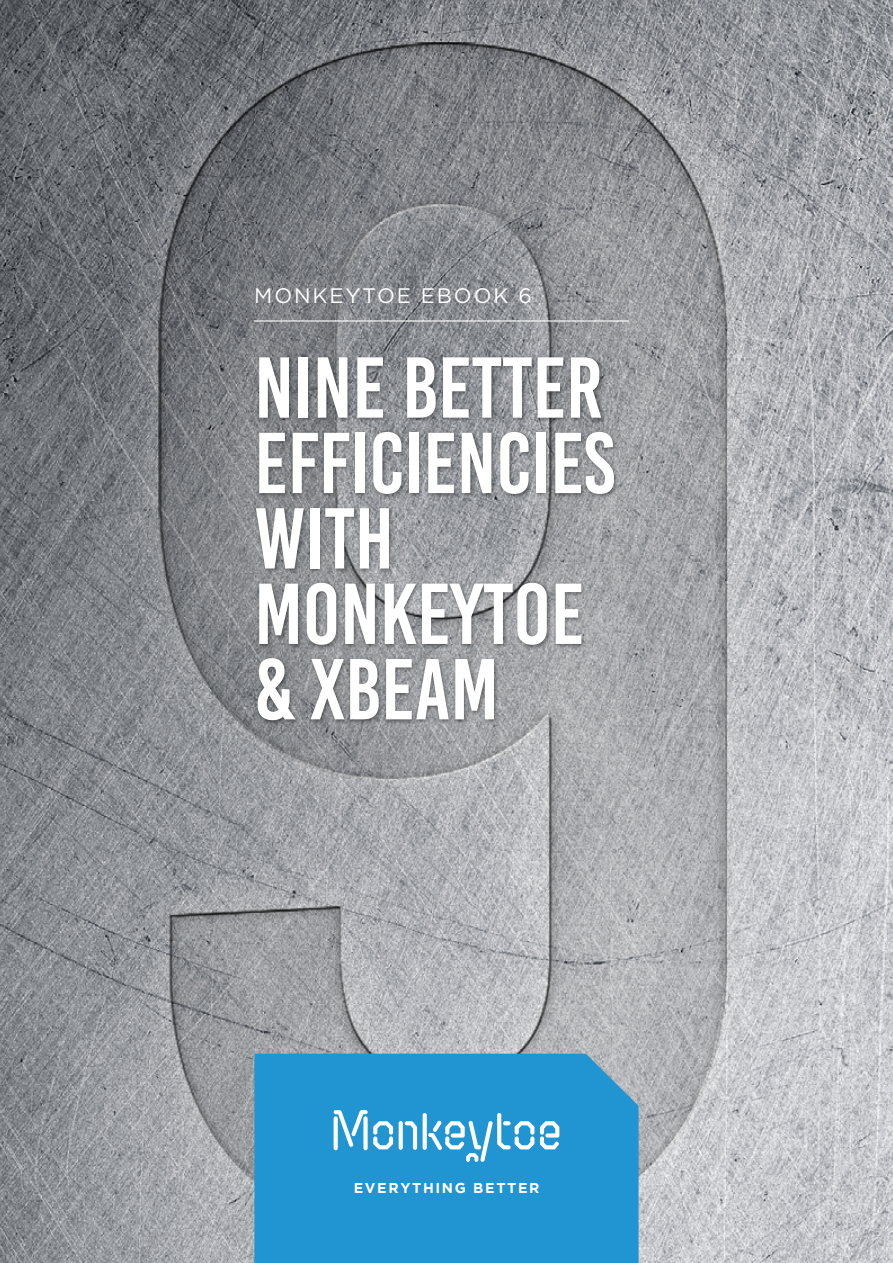
<style>
.page{position:relative;width:893px;height:1263px;background:#fff}
.page>*{position:absolute;margin:0;border:0;box-sizing:border-box;transform-origin:0 0}
.t1{font:86.25px/75.4px "Bebas Kai";color:#fff}
.t2{font:21px "Gotham HTF";letter-spacing:.09em;color:#fff}
.t3{font:700 14.25px "Gotham";letter-spacing:.115em;color:#fff}
</style>
<div class="page">
<img style="left:0;top:0;width:893px;height:1263px">
<div style="left:254px;top:355px;width:365px;height:370px;background:#000;opacity:.42"></div>
<hr style="left:254px;top:320px;width:375px;height:2px;background:#fff">
<div style="left:254px;top:1054px;width:385px;height:209px;background:#2194d2"></div>
<svg style="left:334px;top:1110px;width:225px;height:52px"></svg>
<p class="t2" style="left:254px;top:284px;width:279px">MONKEYTOE EBOOK 6</p>
<p class="t1" style="left:254px;top:351px;width:362px">NINE BETTER<br>EFFICIENCIES<br>WITH<br>MONKEYTOE &amp; XBEAM</p>
<p class="t3" style="left:354px;top:1179px;width:187px">EVERYTHING BETTER</p>
</div>
